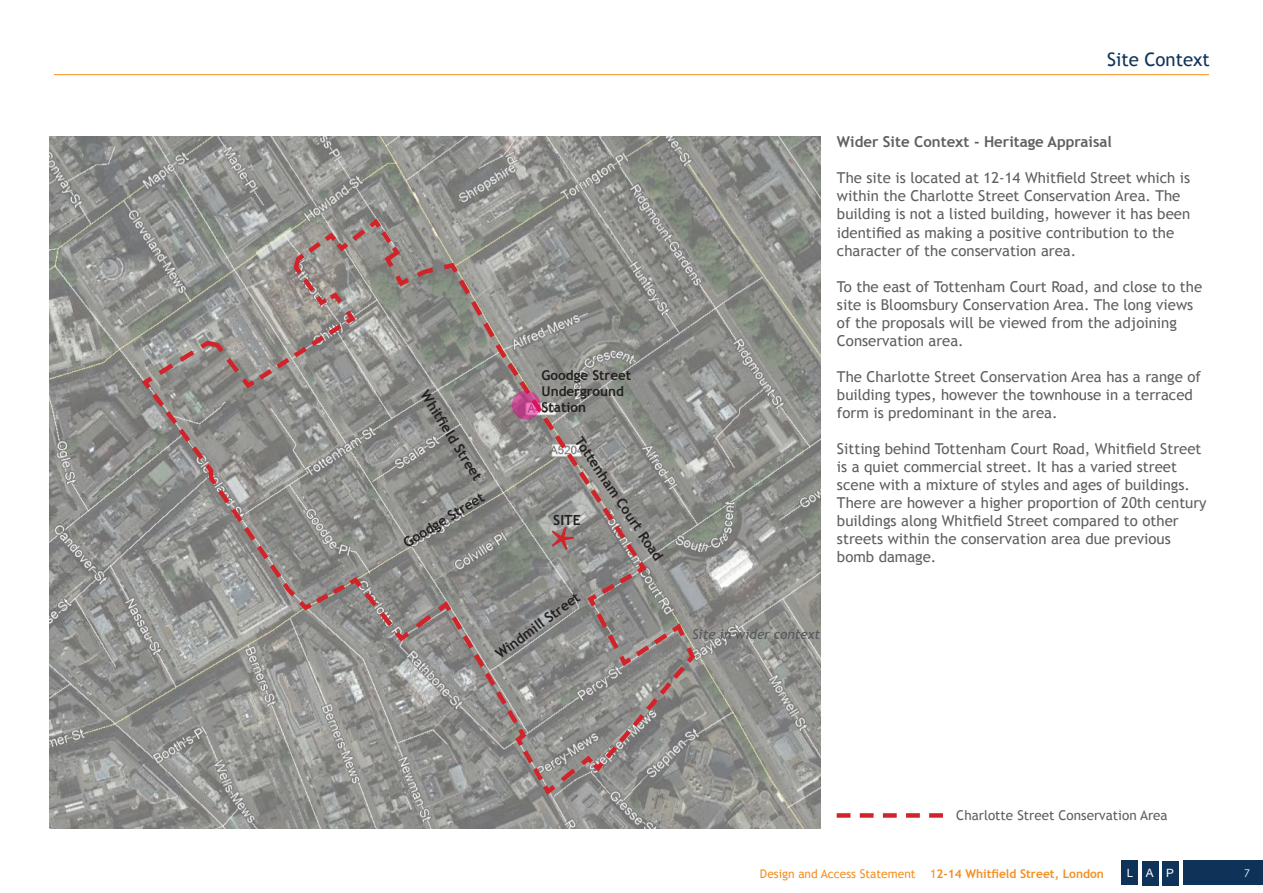
<style>
.page{position:relative;width:1263px;height:893px;background:#fff}
.page>*{position:absolute;margin:0;border:0;box-sizing:border-box;transform-origin:0 0}
.t1{font:67.95px "Minion Pro";color:#d1232a}
.main_body{font:18.6px "Trebuchet MS";color:#0f3358}
.t2{font:15px/18px "Trebuchet MS";color:#5f5f62}
.t3{font:700 15px "Trebuchet MS";color:#5f5f62}
.t4{font:15px "Tunga";color:#fff}
.t5{font:700 13.95px "Trebuchet MS";color:#231f20}
.t6{font:13.5px "Trebuchet MS";color:#5f5f62}
.t7{font:700 13.5px/16.2px "Trebuchet MS";color:#231f20}
.t8{font:italic 13.5px "Trebuchet MS";color:#57585a}
.t9{font:700 12px "Trebuchet MS";color:#f68f20}
.t10{font:10.5px "Century Gothic";color:#fff}
.s1{font-weight:400}
</style>
<div class="page">
<div style="left:1122px;top:861px;width:16px;height:24px;background:#0f3358"></div>
<div style="left:1162px;top:861px;width:17px;height:24px;background:#0f3358"></div>
<div style="left:1142px;top:861px;width:16px;height:24px;background:#0f3358"></div>
<div style="left:1183px;top:861px;width:80px;height:24px;background:#0f3358"></div>
<hr style="left:54px;top:74px;width:1155px;height:1px;background:#f68f20">
<img style="left:50px;top:137px;width:770px;height:692px">
<svg style="left:139px;top:215px;width:559px;height:583px;background:#94918e"></svg>
<svg style="left:512px;top:391px;width:29px;height:29px"></svg>
<svg style="left:837px;top:813px;width:106px;height:5px"></svg>
<p class="t5" style="left:432px;top:387px;width:105px;rotate:58deg">Whitfi eld Street</p>
<p class="t5" style="left:400px;top:536px;width:94px;rotate:-31deg">Goodge Street</p>
<p class="t7" style="left:542px;top:367px;width:91px">Goodge Street<br>Underground<br>Station</p>
<p class="t5" style="left:585px;top:434px;width:147px;rotate:56deg">Tottenham Court Road</p>
<p class="t5" style="left:553px;top:511px;width:29px">SITE</p>
<p class="t1" style="left:549px;top:505px;width:29px">*</p>
<p class="t5" style="left:492px;top:649px;width:103px;rotate:-37deg">Windmill Street</p>
<p class="main_body" style="left:1107px;top:49px;width:104px">Site Context</p>
<p class="t3" style="left:837px;top:133px;width:276px">Wider Site Context - Heritage Appraisal</p>
<p class="t2" style="left:837px;top:169px;width:355px">The site is located at 12-14 Whitfield Street which is within the Charlotte Street Conservation Area. The building is not a listed building, however it has been identified as making a positive contribution to the character of the conservation area.</p>
<p class="t2" style="left:837px;top:277px;width:367px">To the east of Tottenham Court Road, and close to the site is Bloomsbury Conservation Area. The long views of the proposals will be viewed from the adjoining Conservation area.</p>
<p class="t2" style="left:837px;top:367px;width:366px">The Charlotte Street Conservation Area has a range of building types, however the townhouse in a terraced form is predominant in the area.</p>
<p class="t2" style="left:837px;top:439px;width:371px">Sitting behind Tottenham Court Road, Whitfield Street is a quiet commercial street. It has a varied street scene with a mixture of styles and ages of buildings.<br>There are however a higher proportion of 20th century buildings along Whitfield Street compared to other streets within the conservation area due previous</p>
<p class="t2" style="left:837px;top:547px;width:101px">bomb damage.</p>
<p class="t8" style="left:692px;top:626px;width:130px">Site in wider context</p>
<p class="t6" style="left:956px;top:807px;width:213px">Charlotte Street Conservation Area</p>
<p class="t9" style="left:760px;top:866px;width:346px"><span class="s1">Design and Access Statement 1</span>2-14 Whitfield Street, London</p>
<p class="t4" style="left:1127px;top:863px;width:49px">L A P</p>
<p class="t10" style="left:1244px;top:866px;width:7px">7</p>
</div>
